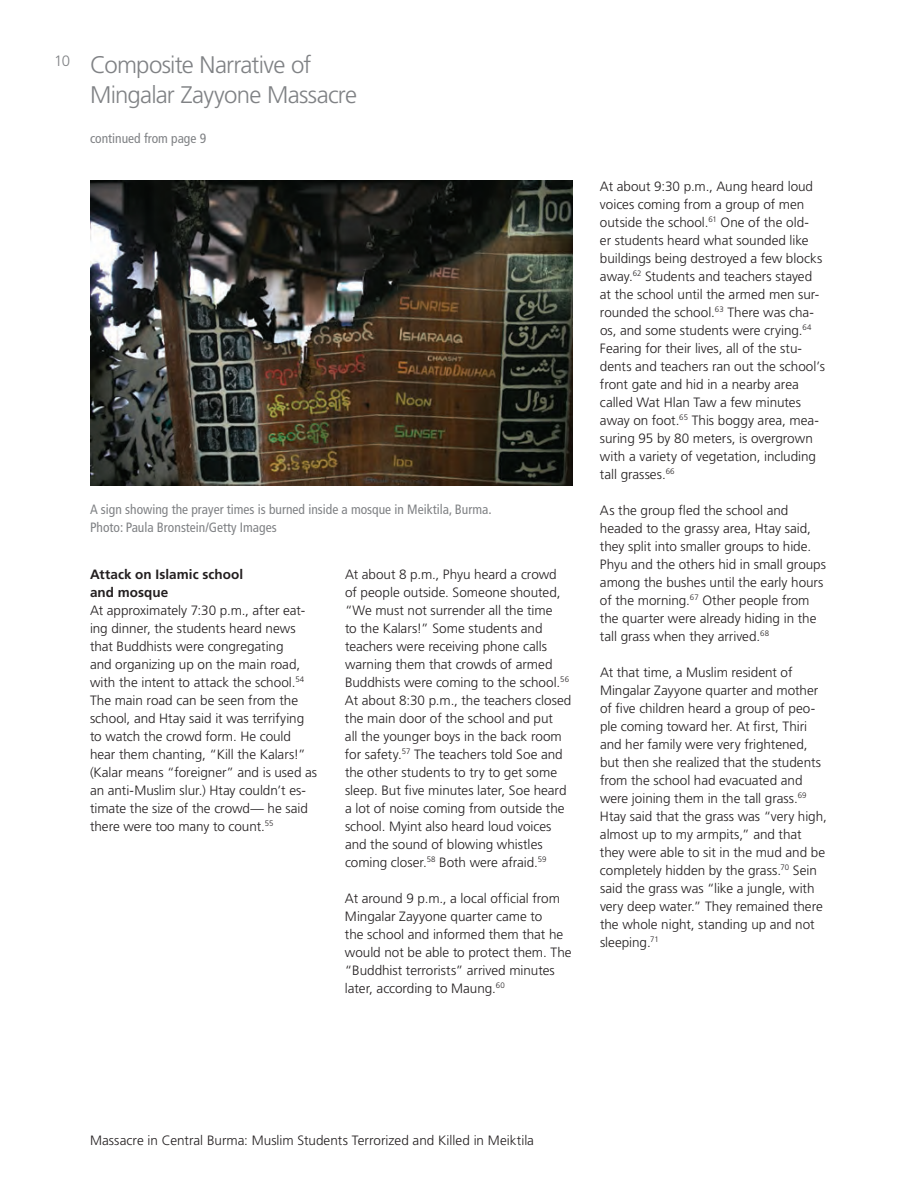
<style>
.page{position:relative;width:918px;height:1188px;background:#fff}
.page>*{position:absolute;margin:0;border:0;box-sizing:border-box;transform-origin:0 0}
.BSI_Main_Headers_Gra{font:300 24px/30px "Frutiger";letter-spacing:-.03em;color:#808285}
.t1{font:300 15px "Frutiger";color:#808285}
.BSI_Body_Copy_9_12{font:300 13.5px/18px "Frutiger";letter-spacing:-.005em;color:#231f20}
.BSI_Photo_Caption{font:condensed 13.5px/18px "Frutiger";color:#808285}
.BSI_Subhead{font:700 13.5px/18px "Frutiger";letter-spacing:.005em;color:#231f20}
</style>
<div class="page">
<img style="left:90px;top:180px;width:483px;height:306px">
<p class="t1" style="left:54px;top:52px;width:18px">10</p>
<p class="BSI_Main_Headers_Gra" style="left:90px;top:49px;width:268px">Composite Narrative of<br>Mingalar Zayyone Massacre</p>
<p class="BSI_Photo_Caption" style="left:90px;top:130px;width:118px">continued from page 9</p>
<p class="BSI_Photo_Caption" style="left:90px;top:501px;width:403px">A sign showing the prayer times is burned inside a mosque in Meiktila, Burma.<br>Photo: Paula Bronstein/Getty Images</p>
<p class="BSI_Subhead" style="left:90px;top:565px;width:155px">Attack on Islamic school and mosque</p>
<p class="BSI_Body_Copy_9_12" style="left:90px;top:601px;width:229px">At approximately 7:30 p.m., after eat&shy;ing dinner, the students heard news that Buddhists were congregating<br>and organizing up on the main road, with the intent to attack the school.<sup>54<br></sup>The main road can be seen from the school, and Htay said it was terrifying to watch the crowd form. He could hear them chanting, “Kill the Kalars!” (Kalar means “foreigner” and is used as an anti-Muslim slur.) Htay couldn’t es&shy;timate the size of the crowd— he said there were too many to count.<sup>55</sup></p>
<p class="BSI_Body_Copy_9_12" style="left:345px;top:565px;width:228px">At about 8 p.m., Phyu heard a crowd of people outside. Someone shouted, “We must not surrender all the time<br>to the Kalars!” Some students and teachers were receiving phone calls warning them that crowds of armed Buddhists were coming to the school.<sup>56<br></sup>At about 8:30 p.m., the teachers closed the main door of the school and put<br>all the younger boys in the back room for safety.<sup>57</sup> The teachers told Soe and the other students to try to get some sleep. But five minutes later, Soe heard a lot of noise coming from outside the school. Myint also heard loud voices and the sound of blowing whistles coming closer.<sup>58</sup> Both were afraid.<sup>59</sup></p>
<p class="BSI_Body_Copy_9_12" style="left:345px;top:889px;width:228px">At around 9 p.m., a local official from Mingalar Zayyone quarter came to<br>the school and informed them that he would not be able to protect them. The “Buddhist terrorists” arrived minutes later, according to Maung.<sup>60</sup></p>
<p class="BSI_Body_Copy_9_12" style="left:600px;top:177px;width:227px">At about 9:30 p.m., Aung heard loud voices coming from a group of men outside the school.<sup>61</sup> One of the old-<br>er students heard what sounded like buildings being destroyed a few blocks away.<sup>62</sup> Students and teachers stayed at the school until the armed men sur&shy;rounded the school.<sup>63</sup> There was cha&shy;os, and some students were crying.<sup>64<br></sup>Fearing for their lives, all of the stu&shy;dents and teachers ran out the school’s front gate and hid in a nearby area called Wat Hlan Taw a few minutes away on foot.<sup>65</sup> This boggy area, mea&shy;suring 95 by 80 meters, is overgrown with a variety of vegetation, including tall grasses.<sup>66</sup></p>
<p class="BSI_Body_Copy_9_12" style="left:600px;top:501px;width:228px">As the group fled the school and headed to the grassy area, Htay said, they split into smaller groups to hide.<br>Phyu and the others hid in small groups among the bushes until the early hours of the morning.<sup>67</sup> Other people from the quarter were already hiding in the tall grass when they arrived.<sup>68</sup></p>
<p class="BSI_Body_Copy_9_12" style="left:600px;top:663px;width:228px">At that time, a Muslim resident of Mingalar Zayyone quarter and mother of five children heard a group of peo&shy;ple coming toward her. At first, Thiri and her family were very frightened, but then she realized that the students from the school had evacuated and were joining them in the tall grass.<sup>69<br></sup>Htay said that the grass was “very high, almost up to my armpits,” and that they were able to sit in the mud and be completely hidden by the grass.<sup>70</sup> Sein said the grass was “like a jungle, with very deep water.” They remained there the whole night, standing up and not sleeping.<sup>71</sup></p>
<p class="BSI_Body_Copy_9_12" style="left:90px;top:1131px;width:446px">Massacre in Central Burma: Muslim Students Terrorized and Killed in Meiktila</p>
</div>
